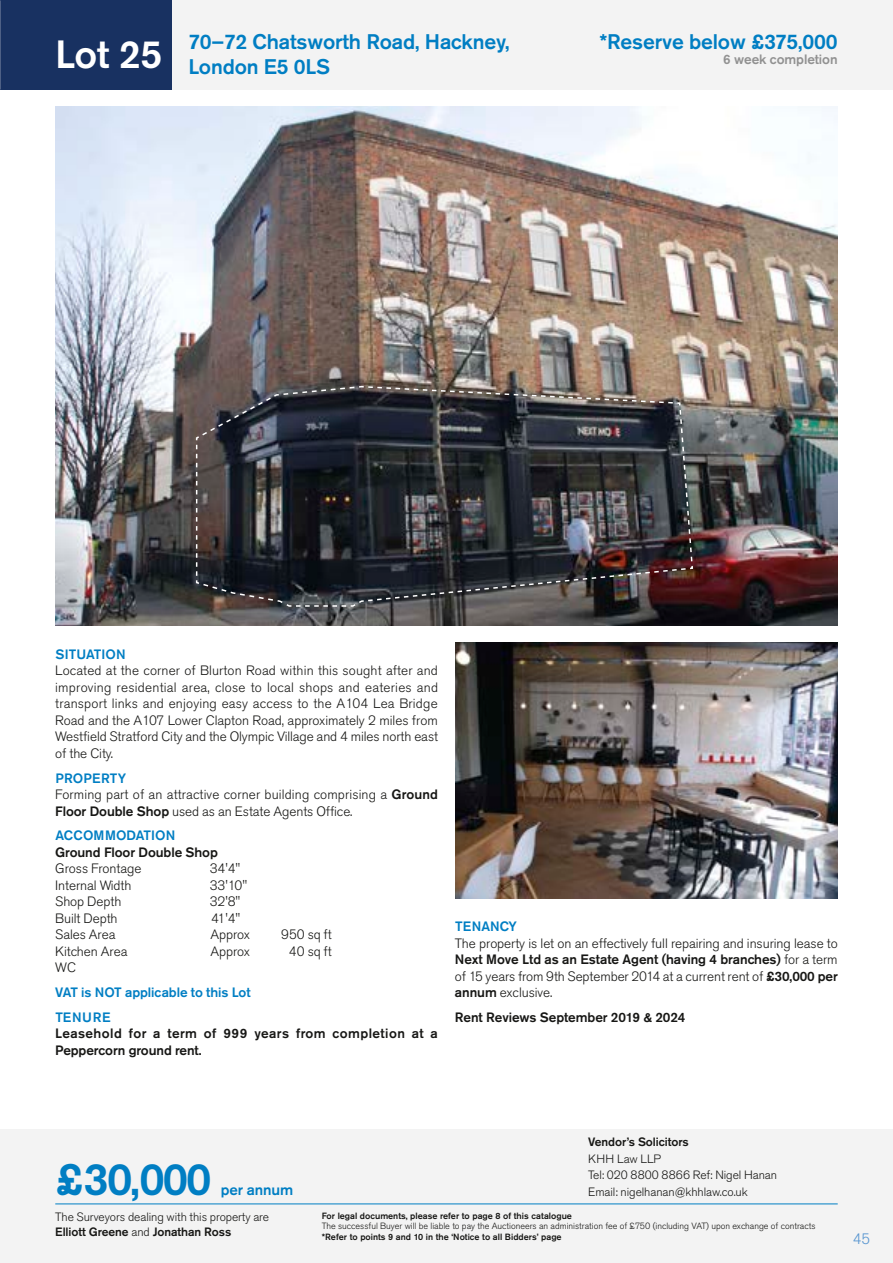
<style>
.page{position:relative;width:893px;height:1263px;background:#fff}
.page>*{position:absolute;margin:0;border:0;box-sizing:border-box;transform-origin:0 0}
.t1{font:500 45px "Akzidenz Grotesk Pro";color:#007ec3}
.t2{font:500 39px "Akzidenz Grotesk Pro";color:#fff}
.t3{font:500 21px/25.2px "Akzidenz Grotesk Pro";letter-spacing:-.005em;color:#007ec3}
.t4{font:500 15px "Akzidenz Grotesk Pro";letter-spacing:-.005em;color:#007ec3}
.t5{font:300 15px "Akzidenz Grotesk Pro";color:#5795d0}
.t6{font:300 13.5px/16.5px "Akzidenz Grotesk Pro";letter-spacing:-.005em;color:#171715;text-align:justify}
.t7{font:500 13.5px/16.5px "Akzidenz Grotesk Pro";letter-spacing:.03em;color:#171715}
.t8{font:500 13.5px/24.8px "Akzidenz Grotesk Pro";letter-spacing:.005em;color:#007ec3}
.t9{font:500 13.5px "Akzidenz Grotesk Pro";letter-spacing:-.005em;color:#171715}
.t10{font:500 13.5px "Akzidenz Grotesk Pro";letter-spacing:-.005em;color:#919191}
.t11{font:300 12px/15px "Akzidenz Grotesk Pro";letter-spacing:-.005em;color:#171715}
.t12{font:500 12px "Akzidenz Grotesk Pro";letter-spacing:-.005em;color:#171715}
.t13{font:300 9px "Akzidenz Grotesk Pro";color:#171715}
.t14{font:500 9px "Akzidenz Grotesk Pro";color:#171715}
.s1{font-weight:500;color:#007ec3}
.s2{font-weight:500}
</style>
<div class="page">
<div style="left:0;top:1129px;width:893px;height:134px;background:#f3f3f3"></div>
<div style="left:0;top:0;width:893px;height:89px;background:#f3f3f3"></div>
<div style="left:0;top:0;width:171px;height:89px;background:#183161"></div>
<hr style="left:55px;top:1203px;width:783px;height:1px;background:#007ec3">
<img style="left:55px;top:106px;width:783px;height:520px">
<img style="left:455px;top:642px;width:383px;height:256px">
<img style="left:195px;top:385px;width:499px;height:222px">
<h2 class="t2" style="left:55px;top:29px;width:109px">Lot 25</h2>
<h3 class="t3" style="left:189px;top:29px;width:323px">70–72 Chatsworth Road, Hackney,<br>London E5 0LS</h3>
<h3 class="t3" style="left:599px;top:29px;width:240px">*Reserve below £375,000</h3>
<p class="t10" style="left:723px;top:50px;width:116px">6 week completion</p>
<p class="t8" style="left:55px;top:642px;width:72px">SITUATION</p>
<p class="t6" style="left:55px;top:662px;width:384px">Located at the corner of Blurton Road within this sought after and improving residential area, close to local shops and eateries and transport links and enjoying easy access to the A104 Lea Bridge Road and the A107 Lower Clapton Road, approximately 2 miles from Westfield Stratford City and the Olympic Village and 4 miles north east of the City.</p>
<p class="t6" style="left:55px;top:770px;width:384px;text-align:left"><span class="s1">PROPERTY<br></span>Forming part of an attractive corner building comprising a <span class="s2">Ground<br>Floor Double Shop</span> used as an Estate Agents Office.</p>
<p class="t8" style="left:55px;top:823px;width:121px">ACCOMMODATION</p>
<p class="t9" style="left:55px;top:843px;width:164px">Ground Floor Double Shop</p>
<p class="t6" style="left:55px;top:860px;width:88px">Gross Frontage</p>
<p class="t6" style="left:210px;top:860px;width:32px">34'4"</p>
<p class="t6" style="left:55px;top:877px;width:78px">Internal Width</p>
<p class="t6" style="left:210px;top:877px;width:39px">33'10"</p>
<p class="t6" style="left:55px;top:893px;width:68px">Shop Depth</p>
<p class="t6" style="left:210px;top:893px;width:32px">32'8"</p>
<p class="t6" style="left:55px;top:910px;width:64px">Built Depth</p>
<p class="t6" style="left:211px;top:910px;width:31px">41'4"</p>
<p class="t6" style="left:55px;top:926px;width:62px">Sales Area</p>
<p class="t6" style="left:210px;top:926px;width:41px">Approx</p>
<p class="t6" style="left:281px;top:926px;width:52px">950 sq ft</p>
<p class="t6" style="left:55px;top:943px;width:74px">Kitchen Area</p>
<p class="t6" style="left:210px;top:943px;width:41px">Approx</p>
<p class="t6" style="left:289px;top:943px;width:44px">40 sq ft</p>
<p class="t6" style="left:55px;top:959px;width:22px">WC</p>
<p class="t8" style="left:55px;top:980px;width:197px">VAT is NOT applicable to this Lot<br>TENURE</p>
<p class="t7" style="left:55px;top:1025px;width:384px">Leasehold for a term of 999 years from completion at a<br>Peppercorn ground rent.</p>
<p class="t8" style="left:455px;top:914px;width:63px">TENANCY</p>
<p class="t6" style="left:455px;top:935px;width:384px">The property is let on an effectively full repairing and insuring lease to <span class="s2">Next Move Ltd as an Estate Agent (having 4 branches)</span> for a term of 15 years from 9th September 2014 at a current rent of <span class="s2">£30,000 per annum</span> exclusive.</p>
<p class="t9" style="left:455px;top:1008px;width:232px">Rent Reviews September 2019 &amp; 2024</p>
<h1 class="t1" style="left:55px;top:1150px;width:158px">£30,000</h1>
<p class="t12" style="left:588px;top:1134px;width:102px">Vendor’s Solicitors</p>
<p class="t11" style="left:588px;top:1150px;width:190px;line-height:16.5px">KHH Law LLP<br>Tel: 020 8800 8866 Ref: Nigel Hanan</p>
<p class="t4" style="left:221px;top:1180px;width:74px">per annum</p>
<p class="t11" style="left:588px;top:1184px;width:161px">Email: nigelhanan@khhlaw.co.uk</p>
<p class="t11" style="left:55px;top:1209px;width:215px">The Surveyors dealing with this property are<br><span class="s2">Elliott Greene</span> and <span class="s2">Jonathan Ross</span></p>
<p class="t14" style="left:322px;top:1209px;width:252px">For legal documents, please refer to page 8 of this catalogue</p>
<p class="t13" style="left:322px;top:1220px;width:495px">The successful Buyer will be liable to pay the Auctioneers an administration fee of £750 (including VAT) upon exchange of contracts</p>
<p class="t14" style="left:322px;top:1230px;width:241px">*Refer to points 9 and 10 in the ‘Notice to all Bidders’ page</p>
<p class="t5" style="left:853px;top:1229px;width:19px">45</p>
</div>
